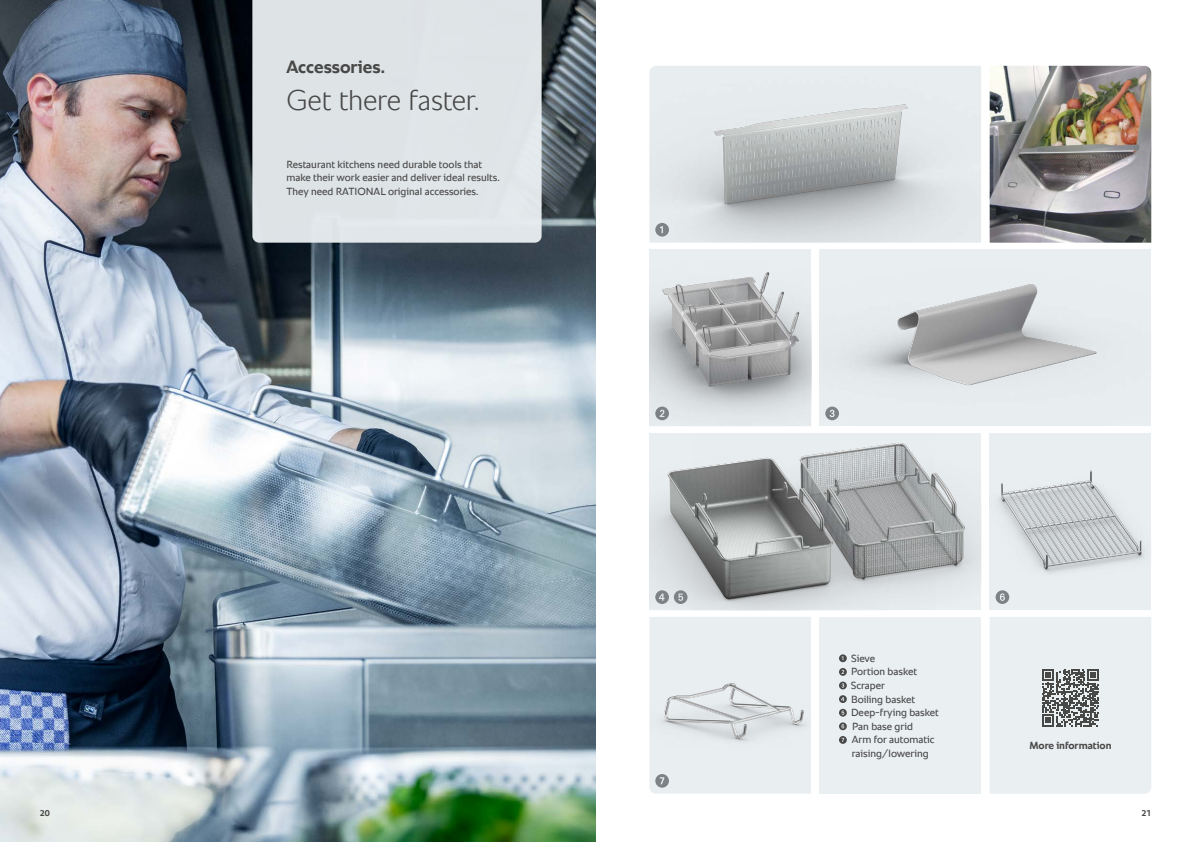
<style>
.page{position:relative;width:1191px;height:842px;background:#fff}
.page>*{position:absolute;margin:0;border:0;box-sizing:border-box;transform-origin:0 0}
.t1{font:300 29px "RATIONAL Sans TT";letter-spacing:-.01em;color:#484847}
.t2{font:700 18px "RATIONAL Sans TT";color:#484847}
.t3{font:10.5px/13.6px "RATIONAL Sans TT";color:#484847}
.t4{font:700 10.5px "RATIONAL Sans TT";color:#484847}
.t5{font:700 8.5px "RATIONAL Sans TT";color:#484847}
</style>
<div class="page">
<img style="left:0;top:0;width:595px;height:842px">
<div style="left:252px;top:0;width:289px;height:243px;background:#dee3e6"></div>
<img style="left:649px;top:66px;width:332px;height:177px">
<img style="left:989px;top:66px;width:162px;height:177px">
<img style="left:819px;top:249px;width:332px;height:177px">
<img style="left:989px;top:433px;width:162px;height:177px">
<div style="left:819px;top:617px;width:162px;height:177px;background:#eaeff2"></div>
<img style="left:934px;top:433px;width:47px;height:177px">
<img style="left:649px;top:433px;width:285px;height:177px">
<img style="left:649px;top:249px;width:162px;height:177px">
<svg style="left:655px;top:223px;width:14px;height:14px"></svg>
<svg style="left:655px;top:407px;width:14px;height:13px"></svg>
<svg style="left:825px;top:407px;width:14px;height:13px"></svg>
<svg style="left:995px;top:590px;width:14px;height:14px"></svg>
<svg style="left:649px;top:617px;width:162px;height:177px;background:#e3e8eb"></svg>
<svg style="left:655px;top:590px;width:32px;height:14px"></svg>
<svg style="left:839px;top:654px;width:8px;height:8px"></svg>
<svg style="left:839px;top:668px;width:8px;height:8px"></svg>
<svg style="left:839px;top:682px;width:8px;height:7px"></svg>
<svg style="left:839px;top:695px;width:8px;height:8px"></svg>
<svg style="left:839px;top:709px;width:8px;height:21px"></svg>
<svg style="left:839px;top:736px;width:7px;height:8px"></svg>
<div style="left:990px;top:617px;width:161px;height:177px;background:#eaeff2"></div>
<h2 class="t2" style="left:286px;top:53px;width:100px">Accessories.</h2>
<h1 class="t1" style="left:286px;top:79px;width:195px">Get there faster.</h1>
<p class="t3" style="left:286px;top:158px;width:215px">Restaurant kitchens need durable tools that make their work easier and deliver ideal results.<br>They need RATIONAL original accessories.</p>
<p class="t3" style="left:851px;top:651px;width:90px">Sieve<br>Portion basket<br>Scraper<br>Boiling basket<br>Deep-frying basket<br>Pan base grid<br>Arm for automatic raising/lowering</p>
<p class="t4" style="left:1029px;top:738px;width:84px">More information</p>
<p class="t5" style="left:40px;top:807px;width:12px">20</p>
<p class="t5" style="left:1141px;top:807px;width:11px">21</p>
</div>
